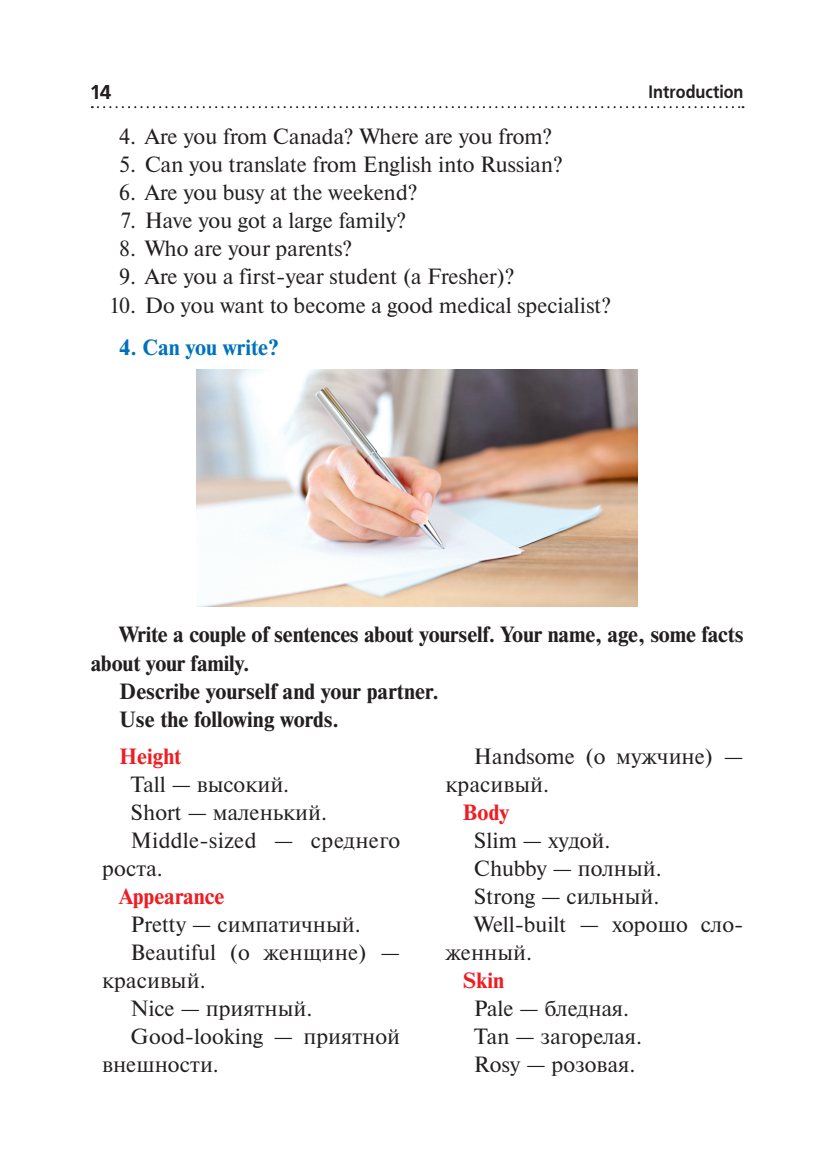
<style>
.page{position:relative;width:823px;height:1168px;background:#fff}
.page>*{position:absolute;margin:0;border:0;box-sizing:border-box;transform-origin:0 0}
.t1{font:22px/28px "Newton";color:#231f20}
.t2{font:700 22px "Newton";letter-spacing:-.01em;color:#231f20}
.t3{font:700 22px "Newton";color:#ee1d23}
.t4{font:700 22px "Newton";color:#0072bc}
.t5{font:700 20px "Free Set C";color:#231f20}
.t6{font:700 18px "Free Set C";color:#231f20;scale:.9 1}
</style>
<div class="page">
<svg style="left:92px;top:106px;width:651px;height:2px"></svg>
<img style="left:197px;top:370px;width:440px;height:236px">
<p class="t5" style="left:91px;top:84px;width:22px">14</p>
<p class="t6" style="left:648px;top:84px;width:107px">Introduction</p>
<p class="t1" style="left:119px;top:124px;width:434px">4. Are you from Canada? Where are you from?</p>
<p class="t1" style="left:119px;top:152px;width:445px">5. Can you translate from English into Russian?</p>
<p class="t1" style="left:119px;top:180px;width:300px">6. Are you busy at the weekend?</p>
<p class="t1" style="left:120px;top:208px;width:287px">7. Have you got a large family?</p>
<p class="t1" style="left:119px;top:236px;width:234px">8. Who are your parents?</p>
<p class="t1" style="left:119px;top:264px;width:397px">9. Are you a first-year student (a Fresher)?</p>
<p class="t1" style="left:109px;top:293px;width:503px">10. Do you want to become a good medical specialist?</p>
<p class="t4" style="left:119px;top:339px;width:161px">4. Can you write?</p>
<p class="t2" style="left:119px;top:626px;width:625px">Write a couple of sentences about yourself. Your name, age, some facts</p>
<p class="t2" style="left:91px;top:655px;width:160px">about your family.</p>
<p class="t2" style="left:119px;top:683px;width:321px">Describe yourself and your partner.</p>
<p class="t2" style="left:119px;top:711px;width:221px">Use the following words.</p>
<p class="t3" style="left:119px;top:748px;width:64px">Height</p>
<p class="t1" style="left:130px;top:772px;width:160px">Tall — высокий.</p>
<p class="t1" style="left:130px;top:800px;width:198px">Short — маленький.</p>
<p class="t1" style="left:130px;top:828px;width:271px">Middle-sized — среднего</p>
<p class="t1" style="left:102px;top:856px;width:62px">роста.</p>
<p class="t3" style="left:119px;top:888px;width:107px">Appearance</p>
<p class="t1" style="left:130px;top:912px;width:232px">Pretty — симпатичный.</p>
<p class="t1" style="left:130px;top:940px;width:271px">Beautiful (о женщине) —</p>
<p class="t1" style="left:102px;top:968px;width:105px">красивый.</p>
<p class="t1" style="left:130px;top:996px;width:183px">Nice — приятный.</p>
<p class="t1" style="left:130px;top:1024px;width:271px">Good-looking — приятной</p>
<p class="t1" style="left:102px;top:1052px;width:118px">внешности.</p>
<p class="t1" style="left:445px;top:744px;width:299px;text-indent:28px">Handsome (о мужчине) — красивый.</p>
<p class="t3" style="left:462px;top:804px;width:48px">Body</p>
<p class="t1" style="left:473px;top:828px;width:138px">Slim — худой.</p>
<p class="t1" style="left:473px;top:856px;width:189px">Chubby — полный.</p>
<p class="t1" style="left:473px;top:884px;width:187px">Strong — сильный.</p>
<p class="t1" style="left:473px;top:912px;width:271px">Well-built — хорошо сло-</p>
<p class="t1" style="left:445px;top:940px;width:88px">женный.</p>
<p class="t3" style="left:462px;top:972px;width:43px">Skin</p>
<p class="t1" style="left:473px;top:996px;width:170px">Pale — бледная.<br>Tan — загорелая.<br>Rosy — розовая.</p>
</div>
